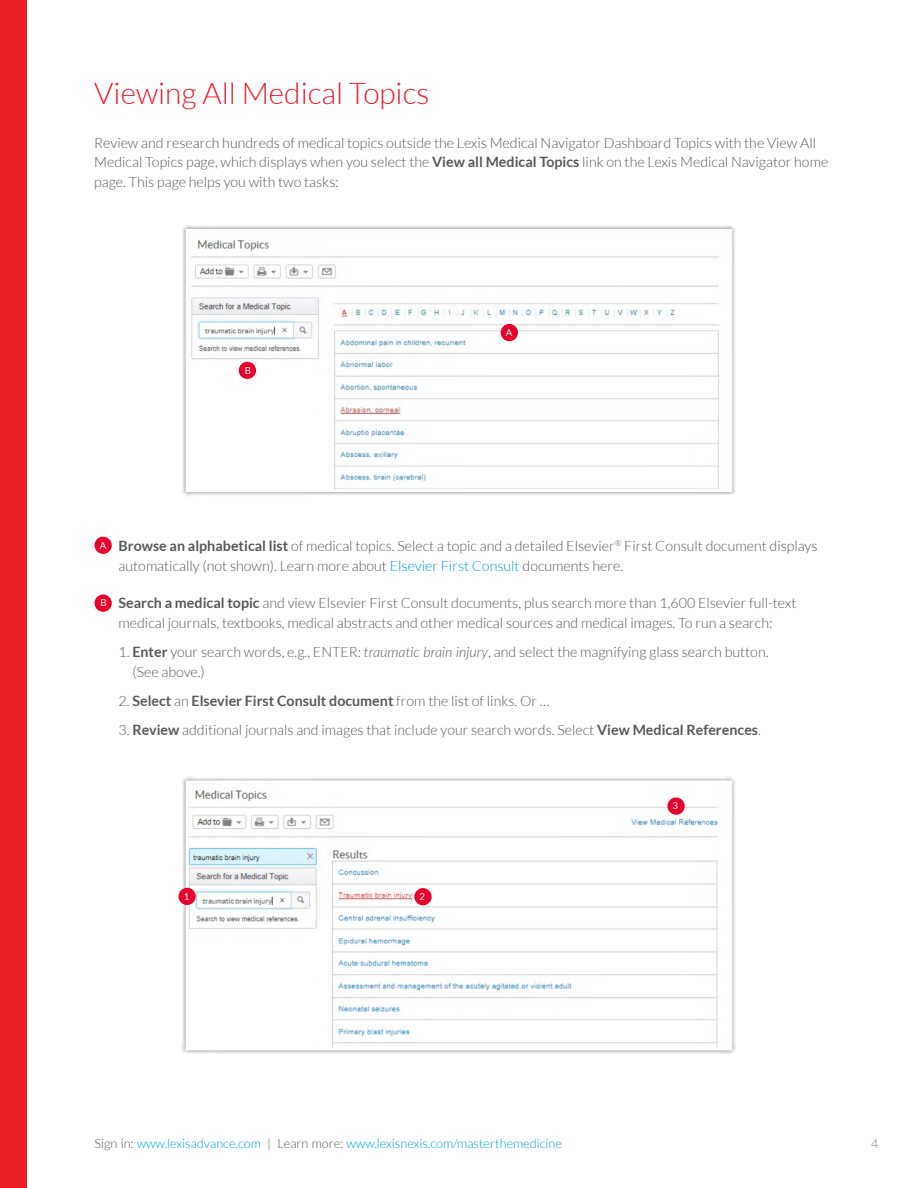
<style>
.page{position:relative;width:918px;height:1188px;background:#fff}
.page>*{position:absolute;margin:0;border:0;box-sizing:border-box;transform-origin:0 0}
.t1{font:300 30px "Lato";color:#ea1d2c}
.t2{font:300 14.25px/19.5px "Lato";color:#58595b}
.t3{font:700 14.25px "Lato";color:#58595b}
.t4{font:200 13.2px "Omnes";color:#58595b}
.t5{font:300 12.75px "Lato";color:#009cd9}
.t6{font:9.6px "Lato";color:#fff}
.s1{font-weight:700}
.s2{color:#009cd9}
.s3{font-style:italic}
.s4{font-weight:300}
.s5{color:#58595b}
</style>
<div class="page">
<div style="left:0;top:0;width:27px;height:1188px;background:#ed1d24"></div>
<div style="left:182px;top:777px;width:554px;height:277px;background:#e9e9e9"></div>
<svg style="left:184px;top:779px;width:550px;height:273px;background:#f8f9f9"></svg>
<div style="left:182px;top:225px;width:554px;height:271px;background:#000;opacity:.5"></div>
<svg style="left:184px;top:228px;width:550px;height:266px"></svg>
<div style="left:95px;top:537px;width:17px;height:17px;background:#e8002a;border-radius:50%"></div>
<div style="left:501px;top:324px;width:17px;height:17px;background:#e8002a;border-radius:50%"></div>
<div style="left:178px;top:888px;width:18px;height:17px;background:#e8002a;border-radius:50%"></div>
<div style="left:414px;top:888px;width:18px;height:17px;background:#e8002a;border-radius:50%"></div>
<div style="left:667px;top:797px;width:18px;height:18px;background:#e8002a;border-radius:50%"></div>
<div style="left:95px;top:595px;width:17px;height:17px;background:#e8002a;border-radius:50%"></div>
<div style="left:239px;top:362px;width:17px;height:17px;background:#e8002a;border-radius:50%"></div>
<h1 class="t1" style="left:94px;top:77px;width:337px">Viewing All Medical Topics</h1>
<p class="t2" style="left:94px;top:133px;width:736px">Review and research hundreds of medical topics outside the Lexis Medical Navigator Dashboard Topics with the View All<br>Medical Topics page, which displays when you select the <span class="s1">View all Medical Topics</span> link on the Lexis Medical Navigator home page. This page helps you with two tasks:</p>
<p class="t6" style="left:245px;top:365px;width:8px">B</p>
<p class="t6" style="left:506px;top:327px;width:8px">A</p>
<p class="t6" style="left:100px;top:540px;width:8px">A</p>
<p class="t6" style="left:100px;top:598px;width:8px">B</p>
<p class="t2" style="left:119px;top:536px;width:701px"><span class="s1">Browse an alphabetical list</span> of medical topics. Select a topic and a detailed Elsevier<sup>®</sup> First Consult document displays automatically (not shown). Learn more about <span class="s2">Elsevier First Consult</span> documents here.</p>
<p class="t2" style="left:119px;top:594px;width:679px"><span class="s1">Search a medical topic</span> and view Elsevier First Consult documents, plus search more than 1,600 Elsevier full-text medical journals, textbooks, medical abstracts and other medical sources and medical images. To run a search:</p>
<p class="t2" style="left:132px;top:642px;width:638px;text-indent:-14px">1. <span class="s1">Enter</span> your search words, e.g., ENTER: <span class="s3">traumatic brain injury</span>, and select the magnifying glass search button. (See above.)</p>
<p class="t3" style="left:119px;top:692px;width:433px"><span class="s4">2.</span> Select <span class="s4">an</span> Elsevier First Consult document <span class="s4">from the list of links. Or …</span></p>
<p class="t2" style="left:119px;top:720px;width:644px">3. <span class="s1">Review</span> additional journals and images that include your search words. Select <span class="s1">View Medical References</span>.</p>
<p class="t6" style="left:673px;top:801px;width:7px">3</p>
<p class="t6" style="left:184px;top:891px;width:7px">1</p>
<p class="t6" style="left:420px;top:891px;width:7px">2</p>
<p class="t5" style="left:94px;top:1136px;width:469px"><span class="s5">Sign in:</span> www.lexisadvance.com <span class="s5">| Learn more:</span> www.lexisnexis.com/masterthemedicine</p>
<p class="t4" style="left:871px;top:1135px;width:9px">4</p>
</div>
